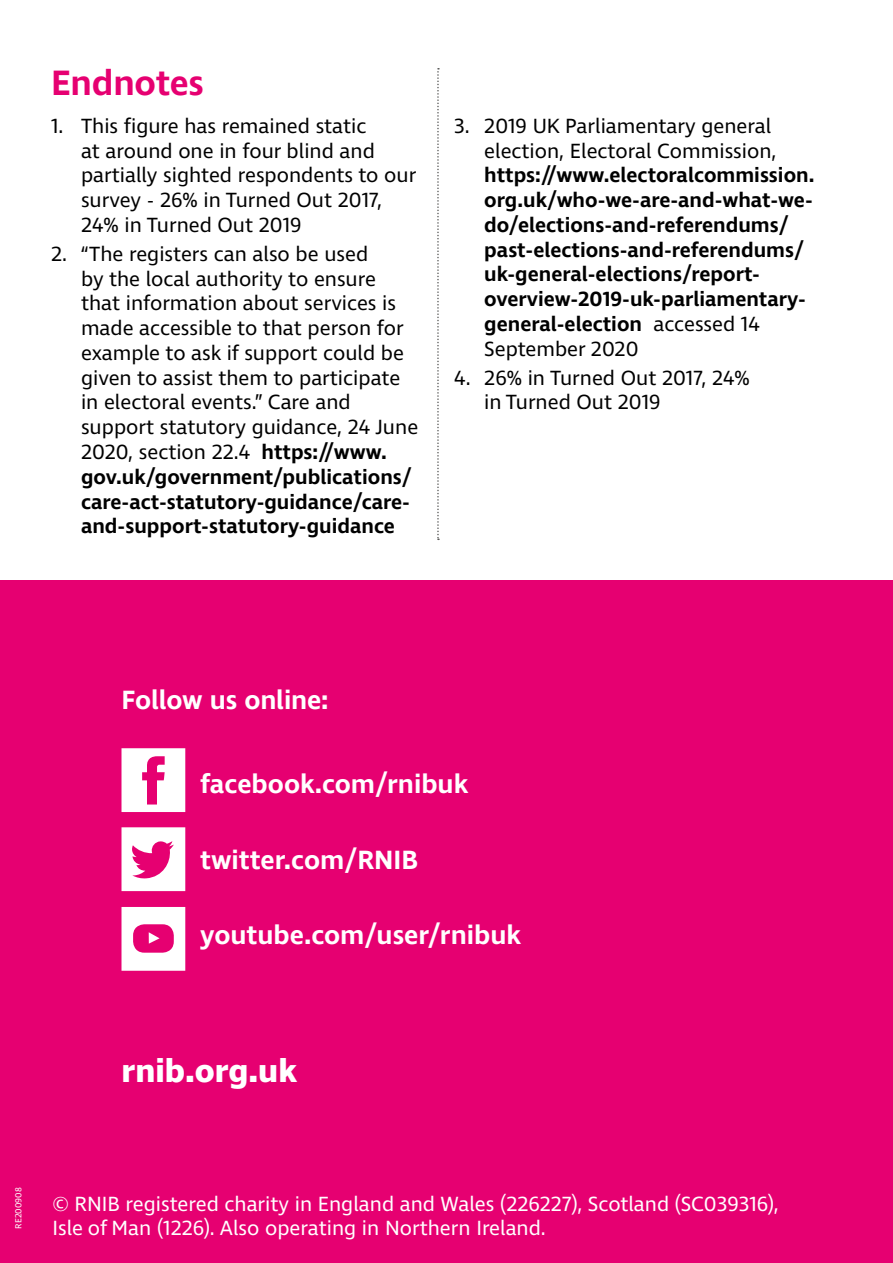
<style>
.page{position:relative;width:893px;height:1263px;background:#fff}
.page>*{position:absolute;margin:0;border:0;box-sizing:border-box;transform-origin:0 0}
.t1{font:600 36px "Ingra";letter-spacing:-.005em;color:#e60071}
.RNIB_web_big{font:700 33px "Ingra";color:#fff}
.Back_page_items{font:600 27px "Ingra";color:#fff}
.H2_Appendix{font:600 27px "Ingra";letter-spacing:-.005em;color:#fff}
.P___14pt_numbers{font:21px/24.8px "Ingra";color:#000}
.P___14pt_numbers-2{font:600 21px/24.8px "Ingra";color:#000}
.t2{font:21px/24px "Ingra";color:#fff}
.t3{font:9px "Ingra";color:#fff}
.s1{font-weight:600}
.s2{font-weight:400}
</style>
<div class="page">
<svg style="left:437px;top:68px;width:2px;height:472px"></svg>
<div style="left:0;top:580px;width:893px;height:683px;background:#e60071"></div>
<svg style="left:122px;top:748px;width:63px;height:64px;background:#fad6e8"></svg>
<svg style="left:122px;top:827px;width:63px;height:64px"></svg>
<svg style="left:122px;top:907px;width:63px;height:64px"></svg>
<h2 class="t1" style="left:51px;top:61px;width:154px">Endnotes</h2>
<p class="P___14pt_numbers" style="left:81px;top:115px;width:337px;text-indent:-30px">1. This figure has remained static<br>at around one in four blind and partially sighted respondents to our survey - 26% in Turned Out 2017,<br>24% in Turned Out 2019</p>
<p class="P___14pt_numbers" style="left:81px;top:243px;width:339px;text-indent:-30px">2. “The registers can also be used<br>by the local authority to ensure that information about services is made accessible to that person for example to ask if support could be given to assist them to participate in electoral events.” Care and support statutory guidance, 24 June 2020, section 22.4 <span class="s1">https://www. gov.uk/government/publications/ care-act-statutory-guidance/care&shy;and-support-statutory-guidance</span></p>
<p class="P___14pt_numbers-2" style="left:484px;top:115px;width:332px;text-indent:-30px"><span class="s2">3. 2019 UK Parliamentary general election, Electoral Commission, </span>https://www.electoralcommission. org.uk/who-we-are-and-what-we&shy;do/elections-and-referendums/ past-elections-and-referendums/ uk-general-elections/report&shy;overview-2019-uk-parliamentary&shy;general-election <span class="s2">accessed 14<br>September 2020</span></p>
<p class="P___14pt_numbers" style="left:484px;top:366px;width:267px;text-indent:-30px">4. 26% in Turned Out 2017, 24% in Turned Out 2019</p>
<h2 class="H2_Appendix" style="left:122px;top:683px;width:209px">Follow us online:</h2>
<p class="Back_page_items" style="left:200px;top:767px;width:270px">facebook.com/rnibuk</p>
<p class="Back_page_items" style="left:200px;top:843px;width:219px">twitter.com/RNIB</p>
<p class="Back_page_items" style="left:200px;top:918px;width:322px">youtube.com/user/rnibuk</p>
<p class="RNIB_web_big" style="left:122px;top:1050px;width:177px">rnib.org.uk</p>
<p class="t3" style="left:13px;top:1229px;width:43px;rotate:-90deg">RE200908</p>
<p class="t2" style="left:52px;top:1193px;width:728px">© RNIB registered charity in England and Wales (226227), Scotland (SC039316),<br>Isle of Man (1226). Also operating in Northern Ireland.</p>
</div>
